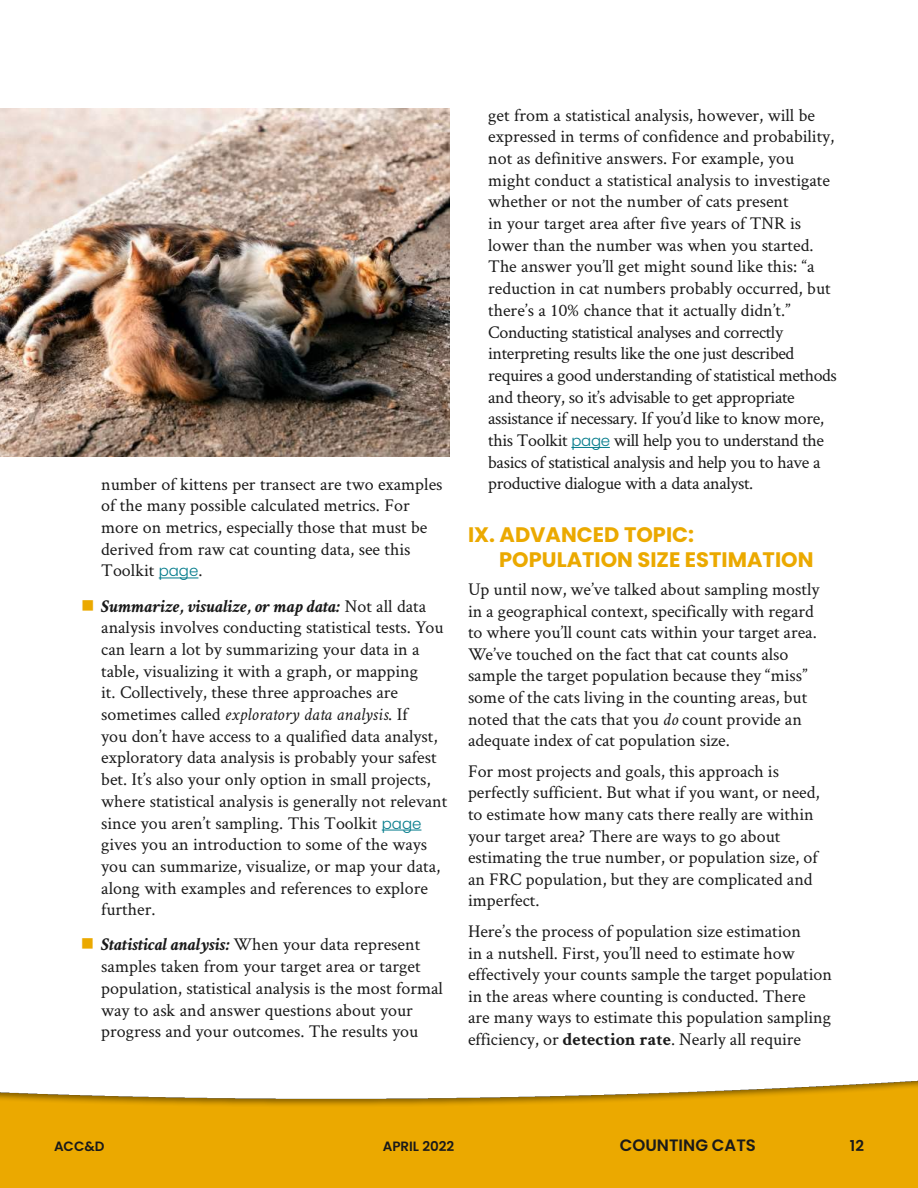
<style>
.page{position:relative;width:918px;height:1188px;background:#fff}
.page>*{position:absolute;margin:0;border:0;box-sizing:border-box;transform-origin:0 0}
.t1{font:700 21px/25.2px "Poppins";color:#eba900}
.t2{font:18px/21.8px "Crimson Text";color:#1a1a1a}
.t3{font:600 16.5px "Poppins";color:#1a1a1a}
.t4{font:600 15px "Poppins";color:#1a1a1a}
.t5{font:600 13.5px "Poppins";color:#1a1a1a}
.s1{font-family:"Poppins";font-weight:300;font-size:15px;color:#037b8b}
.s2{font-weight:700;font-style:italic}
.s3{font-style:italic}
.s4{font-weight:700}
</style>
<div class="page">
<div style="left:0;top:1042px;width:918px;height:146px;background:#1a1a1a;opacity:.5"></div>
<hr style="left:159px;top:578px;width:39px;height:1px;background:#037b8b">
<hr style="left:382px;top:830px;width:39px;height:1px;background:#037b8b">
<hr style="left:571px;top:447px;width:39px;height:1px;background:#037b8b">
<img style="left:0;top:108px;width:450px;height:349px">
<p class="t2" style="left:101px;top:472px;width:343px">number of kittens per transect are two examples of the many possible calculated metrics. For more on metrics, especially those that must be derived from raw cat counting data, see this Toolkit <span class="s1">page</span>.</p>
<p class="t2" style="left:101px;top:594px;width:348px"><span class="s2">Summarize, visualize, or map data:</span> Not all data analysis involves conducting statistical tests. You can learn a lot by summarizing your data in a table, visualizing it with a graph, or mapping<br>it. Collectively, these three approaches are sometimes called <span class="s3">exploratory data analysis</span>. If<br>you don’t have access to a qualified data analyst, exploratory data analysis is probably your safest bet. It’s also your only option in small projects, where statistical analysis is generally not relevant since you aren’t sampling. This Toolkit <span class="s1">page </span>gives you an introduction to some of the ways you can summarize, visualize, or map your data, along with examples and references to explore further.</p>
<p class="t2" style="left:101px;top:933px;width:343px"><span class="s2">Statistical analysis:</span> When your data represent samples taken from your target area or target population, statistical analysis is the most formal way to ask and answer questions about your progress and your outcomes. The results you</p>
<p class="t2" style="left:488px;top:103px;width:350px">get from a statistical analysis, however, will be expressed in terms of confidence and probability, not as definitive answers. For example, you might conduct a statistical analysis to investigate whether or not the number of cats present<br>in your target area after five years of TNR is lower than the number was when you started.<br>The answer you’ll get might sound like this: “a reduction in cat numbers probably occurred, but there’s a 10% chance that it actually didn’t.” Conducting statistical analyses and correctly interpreting results like the one just described requires a good understanding of statistical methods and theory, so it’s advisable to get appropriate assistance if necessary. If you’d like to know more, this Toolkit <span class="s1">page</span> will help you to understand the basics of statistical analysis and help you to have a productive dialogue with a data analyst.</p>
<p class="t1" style="left:499px;top:522px;width:316px;text-indent:-31px">IX. ADVANCED TOPIC:<br>POPULATION SIZE ESTIMATION</p>
<p class="t2" style="left:468px;top:578px;width:353px">Up until now, we’ve talked about sampling mostly in a geographical context, specifically with regard to where you’ll count cats within your target area.<br>We’ve touched on the fact that cat counts also sample the target population because they “miss” some of the cats living in the counting areas, but noted that the cats that you <span class="s3">do</span> count provide an adequate index of cat population size.</p>
<p class="t2" style="left:468px;top:760px;width:353px">For most projects and goals, this approach is perfectly sufficient. But what if you want, or need, to estimate how many cats there really are within your target area? There are ways to go about estimating the true number, or population size, of an FRC population, but they are complicated and imperfect.</p>
<p class="t2" style="left:468px;top:920px;width:366px">Here’s the process of population size estimation<br>in a nutshell. First, you’ll need to estimate how effectively your counts sample the target population in the areas where counting is conducted. There<br>are many ways to estimate this population sampling efficiency, or <span class="s4">detection rate</span>. Nearly all require</p>
<p class="t5" style="left:54px;top:1138px;width:52px">ACC&amp;D</p>
<p class="t5" style="left:383px;top:1138px;width:73px">APRIL 2022</p>
<p class="t3" style="left:620px;top:1135px;width:138px">COUNTING CATS</p>
<p class="t4" style="left:850px;top:1137px;width:16px">12</p>
</div>
